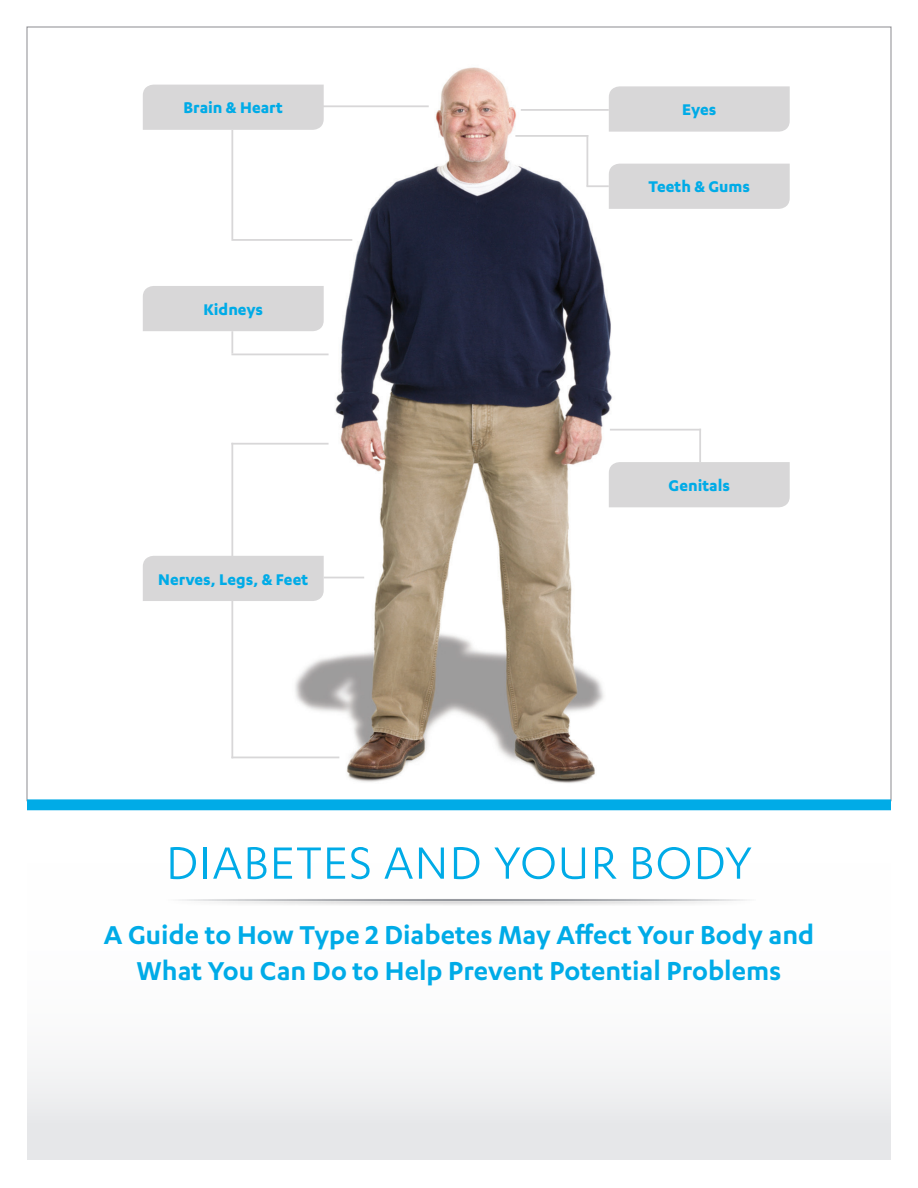
<style>
.page{position:relative;width:918px;height:1188px;background:#fff}
.page>*{position:absolute;margin:0;border:0;box-sizing:border-box;transform-origin:0 0}
.t1{font:52.5px "Karbon";letter-spacing:.02em;color:#00abe7}
.t2{font:600 30px/36px "Karbon";color:#00abe7;text-align:center}
.t3{font:700 18px "Karbon";color:#00abe7}
</style>
<div class="page">
<img style="left:272px;top:67px;width:386px;height:692px">
<hr style="left:231px;top:443px;width:2px;height:315px;background:#d8d7d8">
<div style="left:143px;top:85px;width:181px;height:45px;background:#d8d7d8"></div>
<div style="left:143px;top:286px;width:181px;height:45px;background:#d8d7d8"></div>
<div style="left:143px;top:556px;width:181px;height:45px;background:#d8d7d8"></div>
<div style="left:609px;top:86px;width:181px;height:46px;background:#d8d7d8"></div>
<div style="left:609px;top:164px;width:181px;height:45px;background:#d8d7d8"></div>
<div style="left:609px;top:462px;width:181px;height:45px;background:#d8d7d8"></div>
<hr style="left:294px;top:105px;width:135px;height:2px;background:#d8d7d8">
<hr style="left:521px;top:109px;width:88px;height:2px;background:#d8d7d8">
<hr style="left:587px;top:185px;width:22px;height:2px;background:#d8d7d8">
<hr style="left:515px;top:135px;width:73px;height:2px;background:#d8d7d8">
<hr style="left:231px;top:239px;width:121px;height:2px;background:#d8d7d8">
<hr style="left:231px;top:354px;width:98px;height:1px;background:#d8d7d8">
<hr style="left:231px;top:443px;width:98px;height:2px;background:#d8d7d8">
<hr style="left:324px;top:577px;width:40px;height:1px;background:#d8d7d8">
<hr style="left:231px;top:757px;width:108px;height:1px;background:#d8d7d8">
<hr style="left:610px;top:429px;width:91px;height:2px;background:#d8d7d8">
<hr style="left:231px;top:130px;width:2px;height:109px;background:#d8d7d8">
<hr style="left:231px;top:331px;width:2px;height:23px;background:#d8d7d8">
<hr style="left:699px;top:429px;width:2px;height:33px;background:#d8d7d8">
<hr style="left:587px;top:135px;width:1px;height:51px;background:#d8d7d8">
<div style="left:27px;top:759px;width:864px;height:401px;background:linear-gradient(to bottom,#fff,#efeff1)"></div>
<div style="left:165px;top:898px;width:590px;height:8px;background:#231f20;opacity:.8"></div>
<hr style="left:163px;top:900px;width:593px;height:1px;background:#3e444f">
<div style="left:27px;top:800px;width:864px;height:10px;background:#00abe7"></div>
<p class="t3" style="left:184px;top:98px;width:101px">Brain &amp; Heart</p>
<p class="t3" style="left:203px;top:299px;width:61px">Kidneys</p>
<p class="t3" style="left:158px;top:569px;width:152px">Nerves, Legs, &amp; Feet</p>
<p class="t3" style="left:682px;top:99px;width:36px">Eyes</p>
<p class="t3" style="left:648px;top:177px;width:103px">Teeth &amp; Gums</p>
<p class="t3" style="left:669px;top:475px;width:63px">Genitals</p>
<p class="t1" style="left:166px;top:834px;width:587px">DIABETES AND YOUR BODY</p>
<p class="t2" style="left:104px;top:916px;width:712px">A Guide to How Type 2 Diabetes May Affect Your Body and<br>What You Can Do to Help Prevent Potential Problems</p>
</div>
